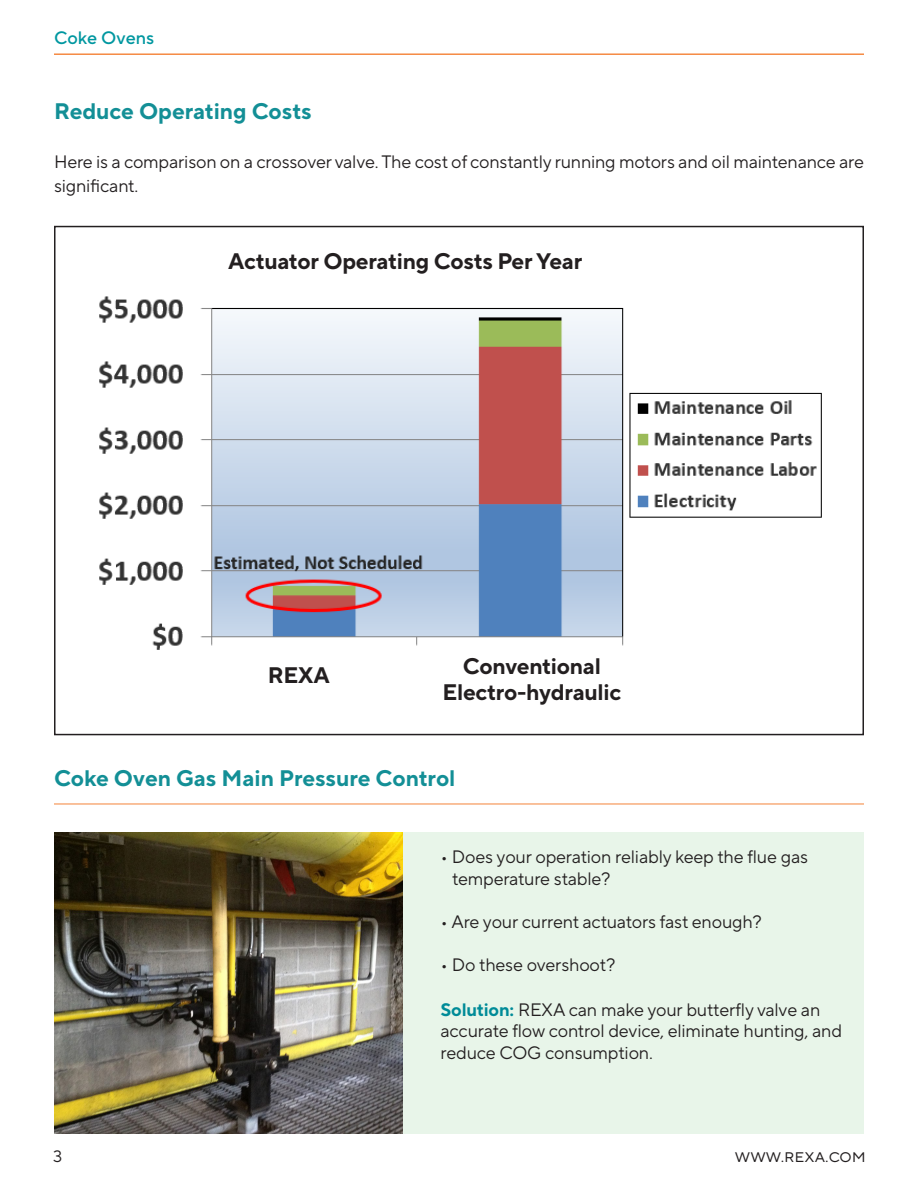
<style>
.page{position:relative;width:918px;height:1188px;background:#fff}
.page>*{position:absolute;margin:0;border:0;box-sizing:border-box;transform-origin:0 0}
.t1{font:700 22.5px "TT Norms Pro";letter-spacing:-.01em;color:#231f20}
.t2{font:700 22.5px "TT Norms Pro";color:#138f96}
.t3{font:18px/21.6px "TT Norms Pro";letter-spacing:-.01em;color:#231f20}
.t4{font:500 18px "TT Norms Pro";color:#0097a0}
.t5{font:16.5px "TT Norms Pro";color:#231f20}
.s1{font-weight:700;color:#008b98}
</style>
<div class="page">
<hr style="left:54px;top:53px;width:810px;height:2px;background:#f58a43">
<div style="left:73px;top:833px;width:791px;height:301px;background:#e8f5e9"></div>
<img style="left:54px;top:833px;width:349px;height:301px">
<img style="left:99px;top:296px;width:723px;height:354px">
<hr style="left:54px;top:803px;width:810px;height:2px;background:#f58a43">
<p class="t4" style="left:54px;top:24px;width:101px">Coke Ovens</p>
<p class="t2" style="left:54px;top:95px;width:259px">Reduce Operating Costs</p>
<p class="t3" style="left:54px;top:149px;width:811px;line-height:24px">Here is a comparison on a crossover valve. The cost of constantly running motors and oil maintenance are significant.</p>
<p class="t1" style="left:228px;top:244px;width:356px">Actuator Operating Costs Per Year</p>
<p class="t1" style="left:268px;top:659px;width:64px">REXA</p>
<p class="t1" style="left:463px;top:650px;width:139px">Conventional</p>
<p class="t1" style="left:442px;top:675px;width:180px">Electro-hydraulic</p>
<p class="t2" style="left:54px;top:762px;width:403px">Coke Oven Gas Main Pressure Control</p>
<p class="t3" style="left:441px;top:846px;width:369px">• Does your operation reliably keep the flue gas</p>
<p class="t3" style="left:452px;top:867px;width:160px">temperature stable?</p>
<p class="t3" style="left:441px;top:911px;width:323px">• Are your current actuators fast enough?</p>
<p class="t3" style="left:441px;top:954px;width:176px">• Do these overshoot?</p>
<p class="t3" style="left:441px;top:998px;width:403px"><span class="s1">Solution:</span> REXA can make your butterfly valve an accurate flow control device, eliminate hunting, and reduce COG consumption.</p>
<p class="t5" style="left:53px;top:1144px;width:11px">3</p>
<p class="t5" style="left:735px;top:1145px;width:132px">www.rexa.com</p>
</div>
